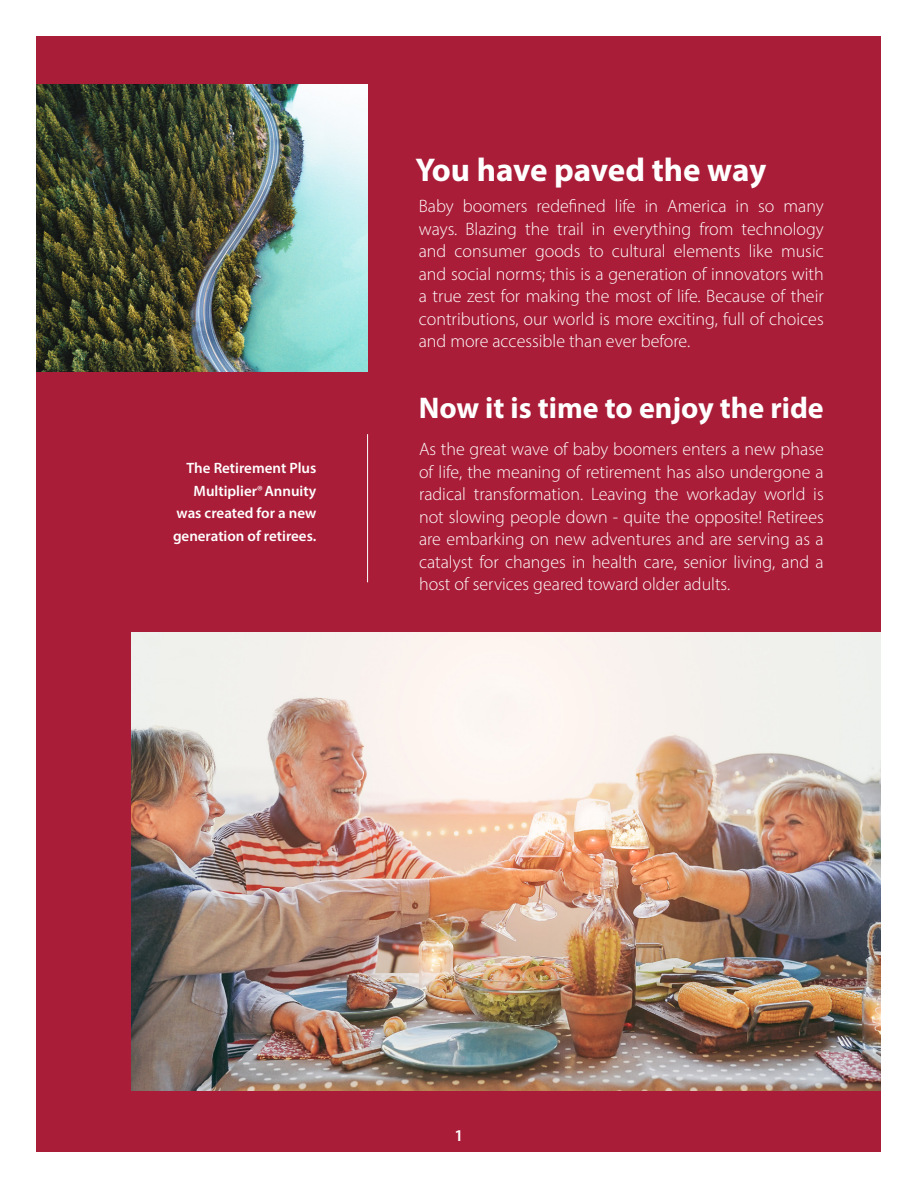
<style>
.page{position:relative;width:918px;height:1188px;background:#fff}
.page>*{position:absolute;margin:0;border:0;box-sizing:border-box;transform-origin:0 0}
.t1{font:700 33px "Myriad Pro";letter-spacing:-.005em;color:#fff}
.t2{font:700 30px "Myriad Pro";color:#fff}
.t3{font:300 18px/22.5px "Myriad Pro";color:#fff;text-align:justify}
.t4{font:600 16.5px "Myriad Pro";color:#fff}
.t5{font:600 15px/22.5px "Myriad Pro";color:#fff;text-align:center}
.s1{font-weight:400;font-stretch:condensed}
</style>
<div class="page">
<div style="left:37px;top:36px;width:844px;height:1115px;background:#a91d38"></div>
<hr style="left:367px;top:434px;width:1px;height:148px;background:#fff">
<img style="left:37px;top:84px;width:330px;height:288px">
<img style="left:131px;top:632px;width:749px;height:459px">
<p class="t5" style="left:187px;top:457px;width:131px">The Retirement Plus<br>Multiplier<span class="s1">®</span>Annuity</p>
<p class="t5" style="left:177px;top:502px;width:141px">was created for a new</p>
<p class="t5" style="left:173px;top:524px;width:145px">generation of retirees.</p>
<p class="t1" style="left:416px;top:148px;width:352px">You have paved the way</p>
<p class="t3" style="left:419px;top:195px;width:407px">Baby boomers redefined life in America in so many ways. Blazing the trail in everything from technology and consumer goods to cultural elements like music and social norms; this is a generation of innovators with a true zest for making the most of life. Because of their contributions, our world is more exciting, full of choices and more accessible than ever before.</p>
<p class="t2" style="left:419px;top:388px;width:406px">Now it is time to enjoy the ride</p>
<p class="t3" style="left:419px;top:438px;width:406px">As the great wave of baby boomers enters a new phase of life, the meaning of retirement has also undergone a radical transformation. Leaving the workaday world is not slowing people down - quite the opposite! Retirees are embarking on new adventures and are serving as a catalyst for changes in health care, senior living, and a host of services geared toward older adults.</p>
<p class="t4" style="left:455px;top:1125px;width:10px">1</p>
</div>
